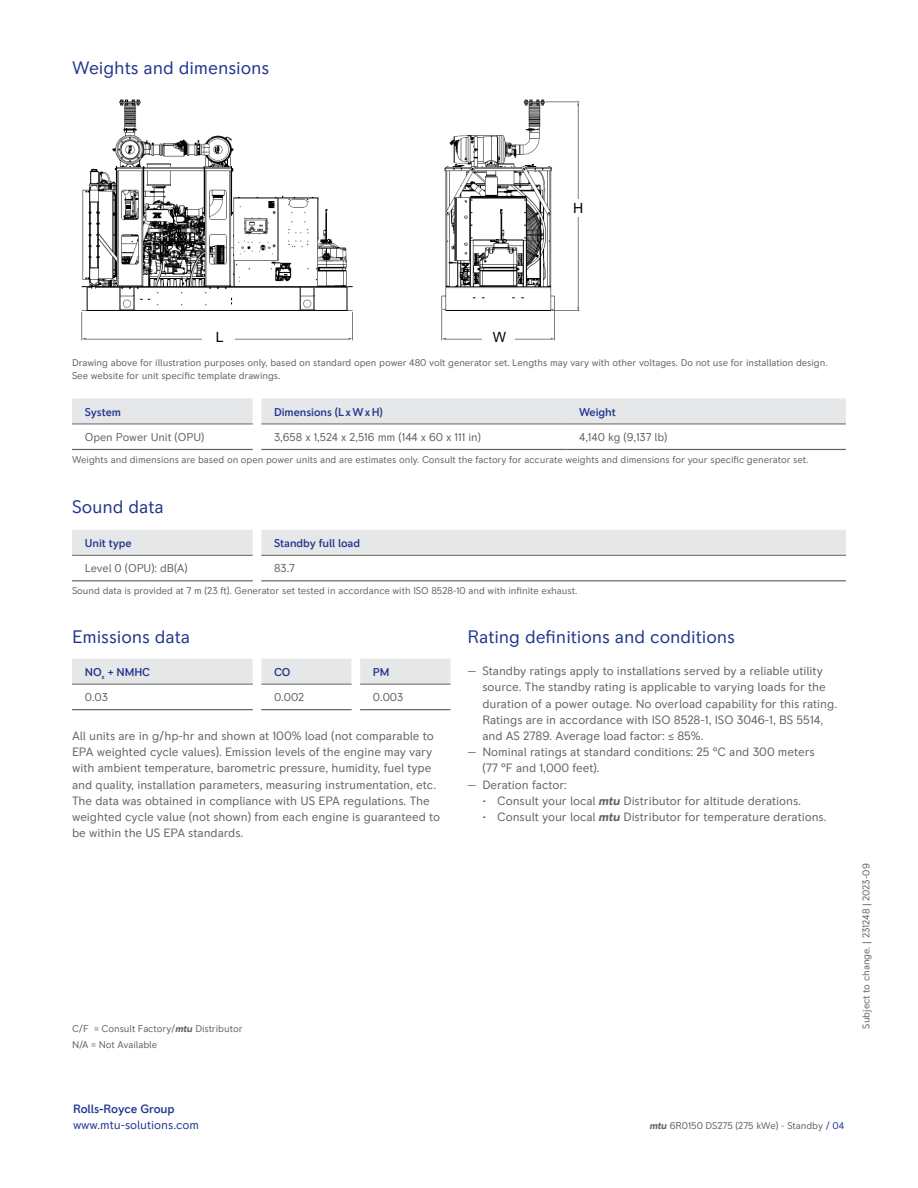
<style>
.page{position:relative;width:918px;height:1188px;background:#fff}
.page>*{position:absolute;margin:0;border:0;box-sizing:border-box;transform-origin:0 0}
.Subheadline_REG_LA_G{font:18px "RR Pioneer";letter-spacing:-.005em;color:#21378f}
.Subheadline_REG_LA_B{font:18px "RR Pioneer";letter-spacing:-.005em;color:#21378f}
.t1{font:14.1px "Arial";color:#040503}
.Copy_REG_LA_Grey4_8{font:12px/16.2px "RR Pioneer";letter-spacing:-.005em;color:#636366}
.t2{font:12px "RR Pioneer";letter-spacing:-.005em;color:#21378f}
.t3{font:500 12px "RR Pioneer";letter-spacing:-.01em;color:#21378f}
.Label_REG_LA_NOGRID{font:11.25px "RR Pioneer";letter-spacing:-.005em;color:#636366}
.Label_Med_LA_NOGRID{font:500 11.25px "RR Pioneer";letter-spacing:-.005em;color:#21378f}
.Footer_REG_Li_Grey4{font:9.75px/12.6px "RR Pioneer";letter-spacing:-.005em;color:#636366}
.s1{font-weight:700;font-style:italic}
.s2{color:#21378f}
</style>
<div class="page">
<svg style="left:72px;top:398px;width:774px;height:51px"></svg>
<hr style="left:72px;top:424px;width:181px;height:1px;background:#636366">
<hr style="left:261px;top:424px;width:305px;height:1px;background:#636366">
<hr style="left:566px;top:424px;width:280px;height:1px;background:#636366">
<hr style="left:72px;top:449px;width:181px;height:1px;background:#636366">
<hr style="left:261px;top:449px;width:305px;height:1px;background:#636366">
<hr style="left:566px;top:449px;width:280px;height:1px;background:#636366">
<div style="left:72px;top:530px;width:774px;height:25px;background:#e6e7e9"></div>
<hr style="left:72px;top:555px;width:181px;height:1px;background:#636366">
<hr style="left:261px;top:555px;width:585px;height:1px;background:#636366">
<hr style="left:72px;top:580px;width:181px;height:1px;background:#636366">
<hr style="left:261px;top:580px;width:585px;height:1px;background:#636366">
<svg style="left:72px;top:659px;width:378px;height:25px;background:#e5e6e8"></svg>
<hr style="left:72px;top:684px;width:181px;height:1px;background:#636366">
<hr style="left:261px;top:684px;width:91px;height:1px;background:#636366">
<hr style="left:360px;top:684px;width:90px;height:1px;background:#636366">
<hr style="left:72px;top:709px;width:181px;height:1px;background:#636366">
<hr style="left:261px;top:709px;width:91px;height:1px;background:#636366">
<hr style="left:360px;top:709px;width:90px;height:1px;background:#636366">
<img style="left:81px;top:99px;width:499px;height:242px">
<div style="left:202px;top:330px;width:33px;height:17px;background:#fff"></div>
<div style="left:482px;top:332px;width:33px;height:17px;background:#fff"></div>
<div style="left:562px;top:199px;width:33px;height:17px;background:#fff"></div>
<p class="Subheadline_REG_LA_B" style="left:72px;top:58px;width:199px">Weights and dimensions</p>
<p class="t1" style="left:573px;top:198px;width:12px">H</p>
<p class="t1" style="left:216px;top:327px;width:9px">L</p>
<p class="t1" style="left:493px;top:327px;width:15px">W</p>
<p class="Footer_REG_Li_Grey4" style="left:72px;top:356px;width:757px">Drawing above for illustration purposes only, based on standard open power 480 volt generator set. Lengths may vary with other voltages. Do not use for installation design.<br>See website for unit specific template drawings.</p>
<p class="Label_Med_LA_NOGRID" style="left:85px;top:405px;width:38px">System</p>
<p class="Label_Med_LA_NOGRID" style="left:274px;top:405px;width:110px">Dimensions (LxWxH)</p>
<p class="Label_Med_LA_NOGRID" style="left:579px;top:405px;width:38px">Weight</p>
<p class="Label_REG_LA_NOGRID" style="left:85px;top:431px;width:121px">Open Power Unit (OPU)</p>
<p class="Label_REG_LA_NOGRID" style="left:274px;top:431px;width:208px">3,658 x 1,524 x 2,516 mm (144 x 60 x 111 in)</p>
<p class="Label_REG_LA_NOGRID" style="left:579px;top:431px;width:90px">4,140 kg (9,137 lb)</p>
<p class="Footer_REG_Li_Grey4" style="left:72px;top:454px;width:738px">Weights and dimensions are based on open power units and are estimates only. Consult the factory for accurate weights and dimensions for your specific generator set.</p>
<p class="Subheadline_REG_LA_G" style="left:72px;top:496px;width:93px">Sound data</p>
<p class="Label_Med_LA_NOGRID" style="left:85px;top:536px;width:48px">Unit type</p>
<p class="Label_Med_LA_NOGRID" style="left:274px;top:536px;width:88px">Standby full load</p>
<p class="Label_REG_LA_NOGRID" style="left:85px;top:562px;width:104px">Level 0 (OPU): dB(A)</p>
<p class="Label_REG_LA_NOGRID" style="left:274px;top:562px;width:22px">83.7</p>
<p class="Footer_REG_Li_Grey4" style="left:72px;top:584px;width:507px">Sound data is provided at 7 m (23 ft). Generator set tested in accordance with ISO 8528-10 and with infinite exhaust.</p>
<p class="Subheadline_REG_LA_G" style="left:72px;top:626px;width:120px">Emissions data</p>
<p class="Label_Med_LA_NOGRID" style="left:85px;top:665px;width:67px">NO<sub>x</sub> + NMHC</p>
<p class="Label_Med_LA_NOGRID" style="left:274px;top:665px;width:18px">CO</p>
<p class="Label_Med_LA_NOGRID" style="left:373px;top:665px;width:18px">PM</p>
<p class="Label_REG_LA_NOGRID" style="left:85px;top:691px;width:25px">0.03</p>
<p class="Label_REG_LA_NOGRID" style="left:274px;top:691px;width:32px">0.002</p>
<p class="Label_REG_LA_NOGRID" style="left:373px;top:691px;width:32px">0.003</p>
<p class="Copy_REG_LA_Grey4_8" style="left:72px;top:728px;width:370px">All units are in g/hp-hr and shown at 100% load (not comparable to EPA weighted cycle values). Emission levels of the engine may vary with ambient temperature, barometric pressure, humidity, fuel type and quality, installation parameters, measuring instrumentation, etc.<br>The data was obtained in compliance with US EPA regulations. The weighted cycle value (not shown) from each engine is guaranteed to be within the US EPA standards.</p>
<p class="Subheadline_REG_LA_G" style="left:468px;top:626px;width:269px">Rating definitions and conditions</p>
<p class="Copy_REG_LA_Grey4_8" style="left:482px;top:663px;width:356px;text-indent:-15px">— Standby ratings apply to installations served by a reliable utility source. The standby rating is applicable to varying loads for the duration of a power outage. No overload capability for this rating.<br>Ratings are in accordance with ISO 8528-1, ISO 3046-1, BS 5514, and AS 2789. Average load factor: ≤ 85%.</p>
<p class="Copy_REG_LA_Grey4_8" style="left:482px;top:744px;width:334px;text-indent:-15px">— Nominal ratings at standard conditions: 25 °C and 300 meters (77 °F and 1,000 feet).</p>
<p class="Copy_REG_LA_Grey4_8" style="left:468px;top:776px;width:101px">— Deration factor:</p>
<p class="Copy_REG_LA_Grey4_8" style="left:482px;top:793px;width:320px">• Consult your local <span class="s1">mtu</span> Distributor for altitude derations.</p>
<p class="Copy_REG_LA_Grey4_8" style="left:482px;top:809px;width:346px">• Consult your local <span class="s1">mtu</span> Distributor for temperature derations.</p>
<p class="Footer_REG_Li_Grey4" style="left:72px;top:1022px;width:172px">C/F = Consult Factory/<span class="s1">mtu</span> Distributor</p>
<p class="Footer_REG_Li_Grey4" style="left:72px;top:1038px;width:87px">N/A = Not Available</p>
<p class="Footer_REG_Li_Grey4" style="left:860px;top:1029px;width:166px;rotate:-90deg">Subject to change. | 231248 | 2023-09</p>
<p class="t3" style="left:73px;top:1101px;width:103px">Rolls-Royce Group</p>
<p class="t2" style="left:73px;top:1118px;width:128px">www.mtu-solutions.com</p>
<p class="Footer_REG_Li_Grey4" style="left:650px;top:1119px;width:196px"><span class="s1">mtu</span> 6R0150 DS275 (275 kWe) - Standby <span class="s2">/ 04</span></p>
</div>
